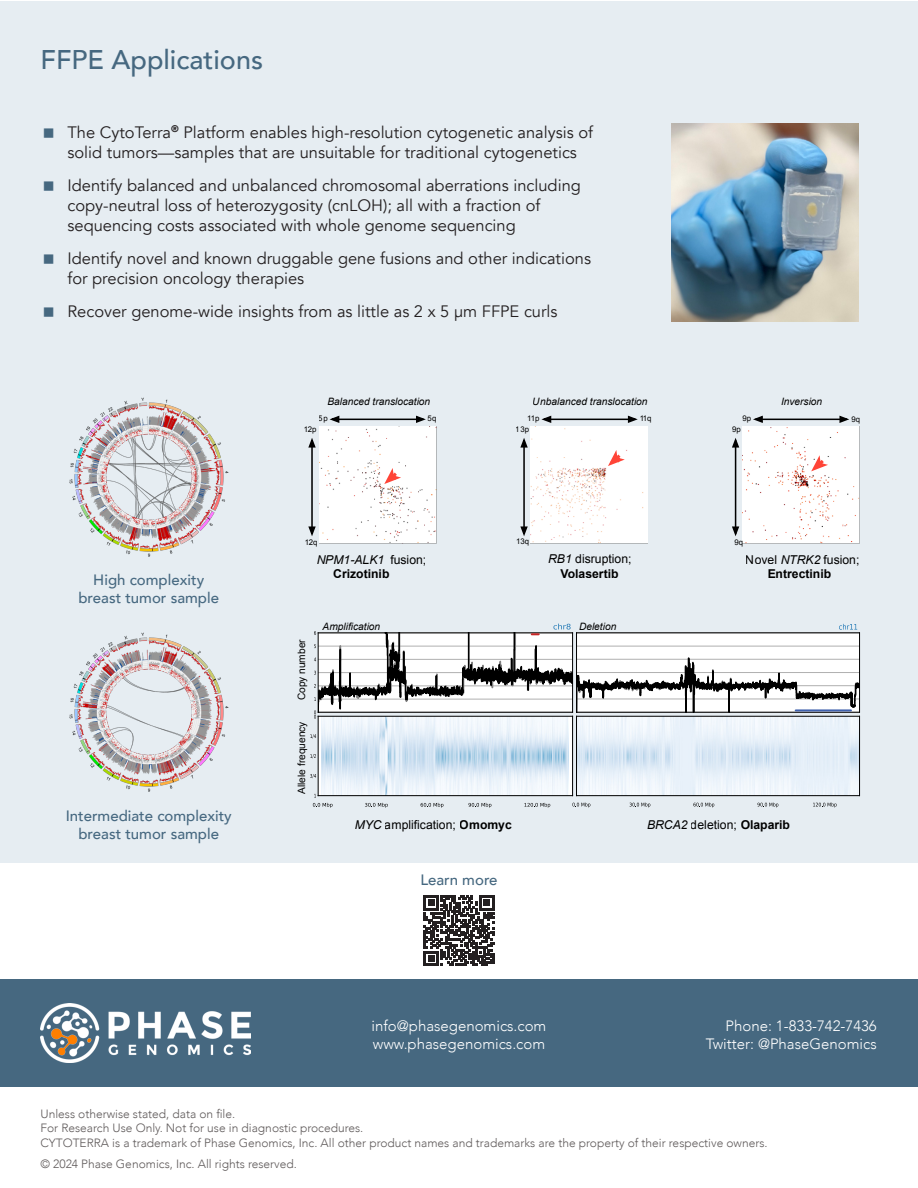
<style>
.page{position:relative;width:918px;height:1188px;background:#fff}
.page>*{position:absolute;margin:0;border:0;box-sizing:border-box;transform-origin:0 0}
.Front_page_subheading{font:500 27px "Avenir";color:#466880}
.t1{font:16.5px/19.8px "Avenir";color:#231f20}
.t2{font:300 15px/18px "Avenir";color:#fff}
.Subtitle_KBS__11pt__Blue__Medium{font:500 15px/18px "Avenir";color:#466880;text-align:center}
.Accent_paragraph__10_pt__blue{font:500 15px "Avenir";color:#466880}
.t3{font:12.15px/14.2px "Arial";color:#000;text-align:center}
.t4{font:700 12.15px/14.2px "Arial";color:#000}
.t5{font:300 12px/14.4px "Avenir";color:#5f5a5a}
.t6{font:italic 10.2px "Arial";color:#000}
.t7{font:10.2px "Arial";color:#000}
.t8{font:7.8px "Arial";color:#000}
.s1{font-weight:400;font-style:italic}
.s2{font-weight:400}
.s3{font-style:italic}
.s4{font-weight:700}
</style>
<div class="page">
<div style="left:0;top:979px;width:918px;height:108px;background:#466880"></div>
<img style="left:40px;top:1003px;width:210px;height:60px">
<div style="left:0;top:1px;width:918px;height:862px;background:#e6edf2"></div>
<svg style="left:424px;top:895px;width:70px;height:71px"></svg>
<div style="left:319px;top:426px;width:117px;height:117px;background:#fff"></div>
<div style="left:318px;top:716px;width:255px;height:80px;background:linear-gradient(to bottom,#fff,#fff)"></div>
<img style="left:322px;top:719px;width:247px;height:76px">
<svg style="left:310px;top:774px;width:6px;height:4px"></svg>
<svg style="left:310px;top:754px;width:6px;height:4px"></svg>
<svg style="left:310px;top:734px;width:6px;height:4px"></svg>
<hr style="left:318px;top:716px;width:1px;height:80px;background:#000">
<hr style="left:572px;top:716px;width:1px;height:80px;background:#000">
<hr style="left:318px;top:795px;width:255px;height:1px;background:#000">
<hr style="left:311px;top:447px;width:2px;height:80px;background:#000">
<svg style="left:308px;top:438px;width:8px;height:11px"></svg>
<svg style="left:308px;top:525px;width:8px;height:11px"></svg>
<hr style="left:523px;top:447px;width:2px;height:80px;background:#000">
<svg style="left:520px;top:438px;width:8px;height:11px"></svg>
<svg style="left:520px;top:525px;width:8px;height:11px"></svg>
<hr style="left:735px;top:447px;width:1px;height:80px;background:#000">
<svg style="left:732px;top:438px;width:8px;height:11px"></svg>
<svg style="left:732px;top:525px;width:8px;height:11px"></svg>
<hr style="left:339px;top:419px;width:78px;height:1px;background:#000">
<svg style="left:329px;top:415px;width:12px;height:8px"></svg>
<svg style="left:415px;top:415px;width:11px;height:8px"></svg>
<hr style="left:551px;top:419px;width:78px;height:1px;background:#000">
<svg style="left:541px;top:415px;width:11px;height:8px"></svg>
<svg style="left:627px;top:415px;width:11px;height:8px"></svg>
<hr style="left:762px;top:419px;width:78px;height:1px;background:#000">
<svg style="left:753px;top:415px;width:11px;height:8px"></svg>
<svg style="left:838px;top:415px;width:11px;height:8px"></svg>
<img style="left:531px;top:426px;width:117px;height:117px">
<img style="left:742px;top:426px;width:118px;height:117px">
<svg style="left:381px;top:463px;width:25px;height:24px"></svg>
<svg style="left:605px;top:445px;width:25px;height:24px"></svg>
<svg style="left:808px;top:450px;width:25px;height:24px"></svg>
<svg style="left:313px;top:794px;width:20px;height:14px"></svg>
<svg style="left:365px;top:803px;width:23px;height:5px"></svg>
<svg style="left:421px;top:803px;width:22px;height:5px"></svg>
<svg style="left:469px;top:803px;width:22px;height:5px"></svg>
<svg style="left:524px;top:803px;width:26px;height:5px"></svg>
<hr style="left:859px;top:633px;width:1px;height:79px;background:#000">
<img style="left:577px;top:719px;width:282px;height:76px">
<hr style="left:576px;top:716px;width:1px;height:80px;background:#000">
<hr style="left:859px;top:716px;width:1px;height:80px;background:#000">
<hr style="left:577px;top:795px;width:282px;height:1px;background:#000">
<svg style="left:572px;top:803px;width:18px;height:4px"></svg>
<svg style="left:630px;top:803px;width:20px;height:4px"></svg>
<svg style="left:693px;top:803px;width:21px;height:4px"></svg>
<svg style="left:758px;top:803px;width:20px;height:4px"></svg>
<svg style="left:813px;top:803px;width:24px;height:4px"></svg>
<svg style="left:314px;top:624px;width:545px;height:95px"></svg>
<hr style="left:796px;top:709px;width:55px;height:2px;background:#4061ad">
<img style="left:69px;top:397px;width:160px;height:160px">
<img style="left:69px;top:632px;width:160px;height:160px">
<img style="left:671px;top:124px;width:188px;height:197px">
<p class="Front_page_subheading" style="left:41px;top:36px;width:224px">FFPE Applications</p>
<p class="t1" style="left:68px;top:123px;width:527px">The CytoTerra<sup>®</sup> Platform enables high-resolution cytogenetic analysis of solid tumors—samples that are unsuitable for traditional cytogenetics</p>
<p class="t1" style="left:68px;top:176px;width:515px">Identify balanced and unbalanced chromosomal aberrations including copy-neutral loss of heterozygosity (cnLOH); all with a fraction of sequencing costs associated with whole genome sequencing</p>
<p class="t1" style="left:68px;top:249px;width:525px">Identify novel and known druggable gene fusions and other indications for precision oncology therapies</p>
<p class="t1" style="left:68px;top:302px;width:492px">Recover genome-wide insights from as little as 2 x 5 µm FFPE curls</p>
<p class="t6" style="left:327px;top:395px;width:104px">Balanced translocation</p>
<p class="t6" style="left:533px;top:395px;width:116px">Unbalanced translocation</p>
<p class="t6" style="left:781px;top:395px;width:43px">Inversion</p>
<p class="t8" style="left:319px;top:413px;width:10px">5p</p>
<p class="t8" style="left:428px;top:413px;width:10px">5q</p>
<p class="t8" style="left:527px;top:413px;width:14px">11p</p>
<p class="t8" style="left:639px;top:413px;width:14px">11q</p>
<p class="t8" style="left:742px;top:413px;width:10px">9p</p>
<p class="t8" style="left:851px;top:414px;width:10px">9q</p>
<p class="t8" style="left:304px;top:424px;width:15px">12p</p>
<p class="t8" style="left:516px;top:424px;width:15px">13p</p>
<p class="t8" style="left:732px;top:424px;width:10px">9p</p>
<p class="t8" style="left:304px;top:537px;width:15px">12q</p>
<p class="t8" style="left:516px;top:536px;width:15px">13q</p>
<p class="t8" style="left:734px;top:537px;width:10px">9q</p>
<p class="Subtitle_KBS__11pt__Blue__Medium" style="left:78px;top:570px;width:142px">High complexity breast tumor sample</p>
<p class="t4" style="left:333px;top:553px;width:95px;text-indent:-17px"><span class="s1">NPM1-ALK1</span> <span class="s2">fusion;<br></span>Crizotinib</p>
<p class="t3" style="left:548px;top:552px;width:85px"><span class="s3">RB1</span> disruption;<br><span class="s4">Volasertib</span></p>
<p class="t3" style="left:746px;top:553px;width:115px">Novel <span class="s3">NTRK2</span> fusion;<br><span class="s4">Entrectinib</span></p>
<p class="t6" style="left:323px;top:620px;width:59px">Amplification</p>
<p class="t6" style="left:579px;top:619px;width:39px">Deletion</p>
<p class="t7" style="left:295px;top:700px;width:63px;rotate:-90deg">Copy number</p>
<p class="t7" style="left:295px;top:794px;width:74px;rotate:-90deg">Allele frequency</p>
<p class="Subtitle_KBS__11pt__Blue__Medium" style="left:66px;top:806px;width:168px">Intermediate complexity breast tumor sample</p>
<p class="t3" style="left:355px;top:818px;width:159px"><span class="s3">MYC</span> amplification; <span class="s4">Omomyc</span></p>
<p class="t3" style="left:647px;top:818px;width:145px"><span class="s3">BRCA2</span> deletion; <span class="s4">Olaparib</span></p>
<p class="Accent_paragraph__10_pt__blue" style="left:420px;top:867px;width:79px">Learn more</p>
<p class="t2" style="left:372px;top:1017px;width:176px">info@phasegenomics.com www.phasegenomics.com</p>
<p class="t2" style="left:706px;top:1017px;width:172px;text-align:right">Phone: 1-833-742-7436<br>Twitter: @PhaseGenomics</p>
<p class="t5" style="left:40px;top:1106px;width:729px">Unless otherwise stated, data on file.<br>For Research Use Only. Not for use in diagnostic procedures.<br>CYTOTERRA is a trademark of Phase Genomics, Inc. All other product names and trademarks are the property of their respective owners.</p>
<p class="t5" style="left:40px;top:1156px;width:258px">© 2024 Phase Genomics, Inc. All rights reserved.</p>
</div>
